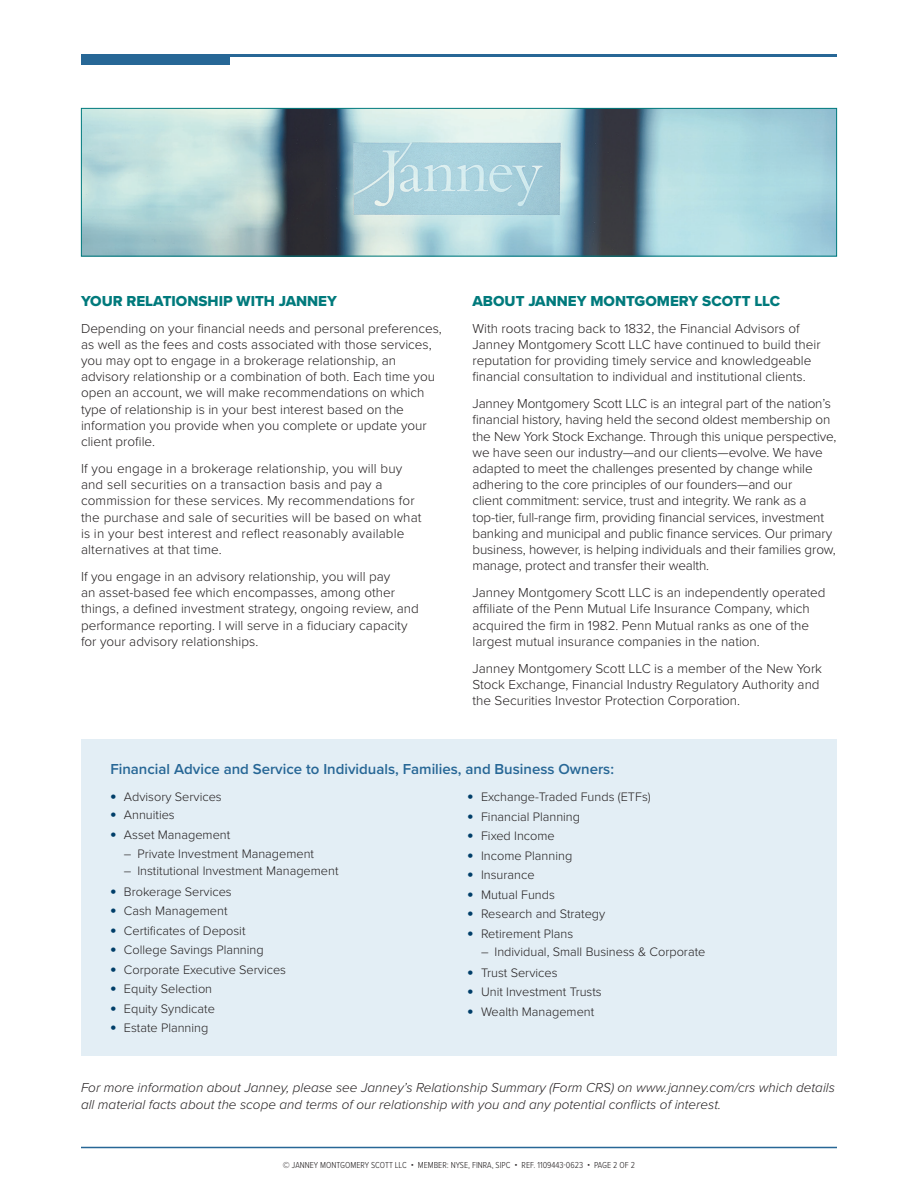
<style>
.page{position:relative;width:918px;height:1188px;background:#fff}
.page>*{position:absolute;margin:0;border:0;box-sizing:border-box;transform-origin:0 0}
.body_bullets{font:600 15px "Proxima Nova";color:#276796}
.body_bullets-2{font:15px "Proxima Nova Extrabld";color:#007a7c}
.body_bullets-3{font:300 13.5px/16.2px "Proxima Nova";color:#231f20}
.body_bullets-4{font:italic 300 13.5px/16.2px "Proxima Nova";color:#231f20}
.body_bullets-5{font:300 12.75px "Proxima Nova";color:#231f20}
.t1{font:300 9px "Proxima Nova Cond";color:#231f20}
.s1{font-family:"New Baskerville Std";font-weight:400;color:#003e69}
</style>
<div class="page">
<hr style="left:81px;top:1147px;width:756px;height:1px;background:#276796">
<hr style="left:81px;top:54px;width:756px;height:3px;background:#276796">
<div style="left:81px;top:54px;width:149px;height:11px;background:#276796"></div>
<div style="left:81px;top:739px;width:756px;height:317px;background:#e3eef5"></div>
<img style="left:83px;top:110px;width:752px;height:144px">
<div style="left:81px;top:108px;width:756px;height:148px;border:1px solid #007a7d"></div>
<p class="body_bullets-2" style="left:81px;top:289px;width:257px">YOUR RELATIONSHIP WITH JANNEY</p>
<p class="body_bullets-3" style="left:81px;top:319px;width:362px">Depending on your financial needs and personal preferences, as well as the fees and costs associated with those services, you may opt to engage in a brokerage relationship, an advisory relationship or a combination of both. Each time you open an account, we will make recommendations on which type of relationship is in your best interest based on the information you provide when you complete or update your client profile.</p>
<p class="body_bullets-3" style="left:81px;top:460px;width:342px">If you engage in a brokerage relationship, you will buy and sell securities on a transaction basis and pay a commission for these services. My recommendations for the purchase and sale of securities will be based on what is in your best interest and reflect reasonably available alternatives at that time.</p>
<p class="body_bullets-3" style="left:81px;top:568px;width:339px">If you engage in an advisory relationship, you will pay<br>an asset-based fee which encompasses, among other things, a defined investment strategy, ongoing review, and performance reporting. I will serve in a fiduciary capacity for your advisory relationships.</p>
<p class="body_bullets-2" style="left:472px;top:289px;width:309px">ABOUT JANNEY MONTGOMERY SCOTT LLC</p>
<p class="body_bullets-3" style="left:472px;top:319px;width:350px">With roots tracing back to 1832, the Financial Advisors of Janney Montgomery Scott LLC have continued to build their reputation for providing timely service and knowledgeable financial consultation to individual and institutional clients.</p>
<p class="body_bullets-3" style="left:472px;top:395px;width:366px">Janney Montgomery Scott LLC is an integral part of the nation’s financial history, having held the second oldest membership on the New York Stock Exchange. Through this unique perspective, we have seen our industry—and our clients—evolve. We have adapted to meet the challenges presented by change while adhering to the core principles of our founders—and our<br>client commitment: service, trust and integrity. We rank as a top-tier, full-range firm, providing financial services, investment banking and municipal and public finance services. Our primary business, however, is helping individuals and their families grow, manage, protect and transfer their wealth.</p>
<p class="body_bullets-3" style="left:472px;top:584px;width:355px">Janney Montgomery Scott LLC is an independently operated affiliate of the Penn Mutual Life Insurance Company, which acquired the firm in 1982. Penn Mutual ranks as one of the largest mutual insurance companies in the nation.</p>
<p class="body_bullets-3" style="left:472px;top:660px;width:351px">Janney Montgomery Scott LLC is a member of the New York<br>Stock Exchange, Financial Industry Regulatory Authority and the Securities Investor Protection Corporation.</p>
<p class="body_bullets" style="left:110px;top:758px;width:505px">Financial Advice and Service to Individuals, Families, and Business Owners:</p>
<p class="body_bullets-5" style="left:110px;top:788px;width:113px"><span class="s1">•</span> Advisory Services</p>
<p class="body_bullets-5" style="left:110px;top:806px;width:66px"><span class="s1">•</span> Annuities</p>
<p class="body_bullets-5" style="left:110px;top:825px;width:121px"><span class="s1">•</span> Asset Management</p>
<p class="body_bullets-5" style="left:124px;top:845px;width:192px">– Private Investment Management</p>
<p class="body_bullets-5" style="left:124px;top:861px;width:216px">– Institutional Investment Management</p>
<p class="body_bullets-5" style="left:110px;top:882px;width:123px"><span class="s1">•</span> Brokerage Services</p>
<p class="body_bullets-5" style="left:110px;top:902px;width:119px"><span class="s1">•</span> Cash Management</p>
<p class="body_bullets-5" style="left:110px;top:921px;width:137px"><span class="s1">•</span> Certificates of Deposit</p>
<p class="body_bullets-5" style="left:110px;top:941px;width:155px"><span class="s1">•</span> College Savings Planning</p>
<p class="body_bullets-5" style="left:110px;top:960px;width:177px"><span class="s1">•</span> Corporate Executive Services</p>
<p class="body_bullets-5" style="left:110px;top:980px;width:103px"><span class="s1">•</span> Equity Selection</p>
<p class="body_bullets-5" style="left:110px;top:999px;width:106px"><span class="s1">•</span> Equity Syndicate</p>
<p class="body_bullets-5" style="left:110px;top:1019px;width:100px"><span class="s1">•</span> Estate Planning</p>
<p class="body_bullets-5" style="left:468px;top:788px;width:185px"><span class="s1">•</span> Exchange-Traded Funds (ETFs)</p>
<p class="body_bullets-5" style="left:468px;top:807px;width:114px"><span class="s1">•</span> Financial Planning</p>
<p class="body_bullets-5" style="left:468px;top:827px;width:89px"><span class="s1">•</span> Fixed Income</p>
<p class="body_bullets-5" style="left:468px;top:846px;width:106px"><span class="s1">•</span> Income Planning</p>
<p class="body_bullets-5" style="left:468px;top:866px;width:69px"><span class="s1">•</span> Insurance</p>
<p class="body_bullets-5" style="left:468px;top:885px;width:89px"><span class="s1">•</span> Mutual Funds</p>
<p class="body_bullets-5" style="left:468px;top:905px;width:139px"><span class="s1">•</span> Research and Strategy</p>
<p class="body_bullets-5" style="left:468px;top:924px;width:107px"><span class="s1">•</span> Retirement Plans</p>
<p class="body_bullets-5" style="left:481px;top:942px;width:226px">– Individual, Small Business &amp; Corporate</p>
<p class="body_bullets-5" style="left:468px;top:963px;width:92px"><span class="s1">•</span> Trust Services</p>
<p class="body_bullets-5" style="left:468px;top:983px;width:136px"><span class="s1">•</span> Unit Investment Trusts</p>
<p class="body_bullets-5" style="left:468px;top:1002px;width:128px"><span class="s1">•</span> Wealth Management</p>
<p class="body_bullets-4" style="left:81px;top:1079px;width:756px">For more information about Janney, please see Janney’s Relationship Summary (Form CRS) on www.janney.com/crs which details all material facts about the scope and terms of our relationship with you and any potential conflicts of interest.</p>
<p class="t1" style="left:283px;top:1158px;width:354px">© JANNEY MONTGOMERY SCOTT LLC • MEMBER: NYSE, FINRA, SIPC • REF. 1109443-0623 • PAGE 2 OF 2</p>
</div>
